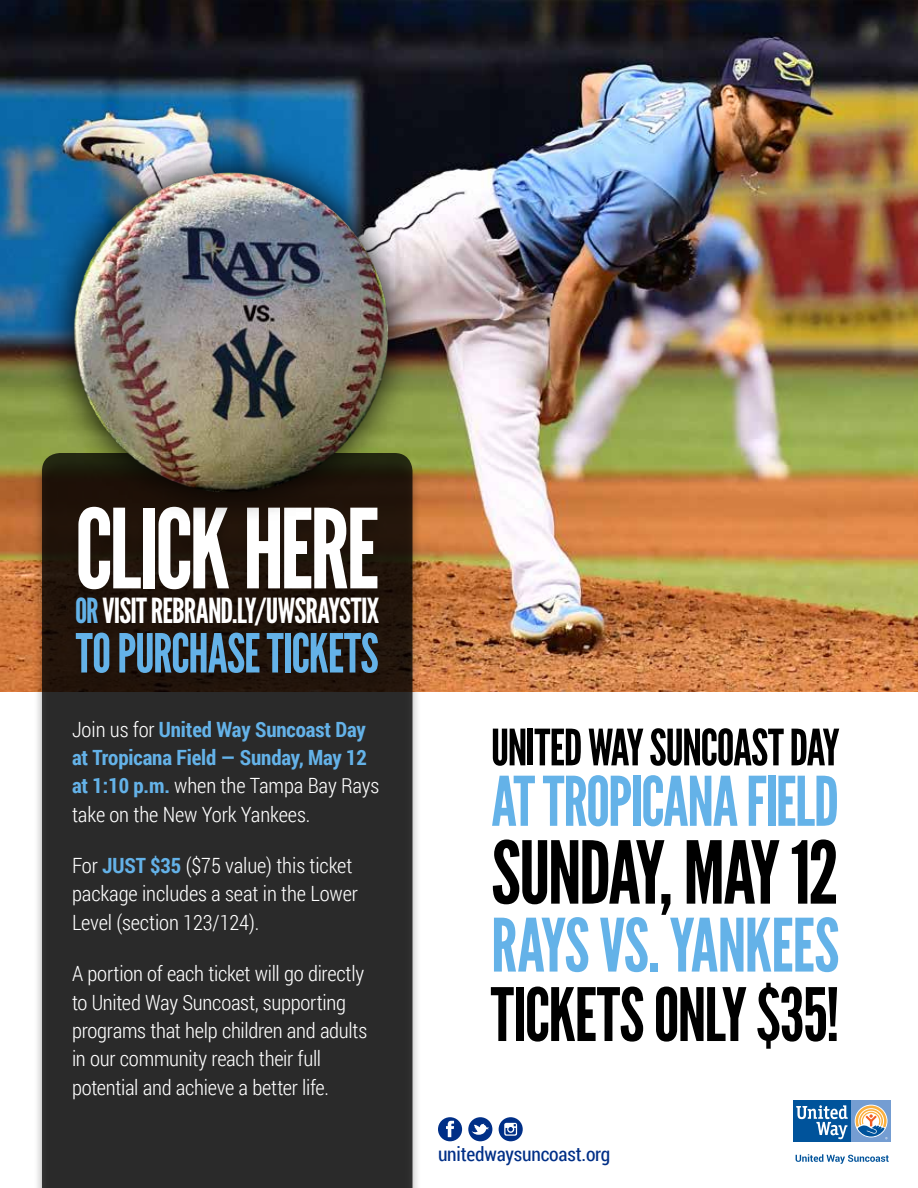
<style>
.page{position:relative;width:918px;height:1188px;background:#fff}
.page>*{position:absolute;margin:0;border:0;box-sizing:border-box;transform-origin:0 0}
.t1{font:109.8px "League Gothic";letter-spacing:-.035em;color:#fff}
.t2{font:86.4px "League Gothic";letter-spacing:-.03em;color:#000}
.t3{font:73.35px "League Gothic";letter-spacing:-.025em;color:#000}
.t4{font:73.35px "League Gothic";letter-spacing:-.015em;color:#64b2e8}
.t5{font:68.25px "League Gothic";letter-spacing:-.025em;color:#64b2e8}
.t6{font:53.7px "League Gothic";letter-spacing:-.02em;color:#64b2e8}
.t7{font:49.95px "League Gothic";letter-spacing:-.025em;color:#000}
.t8{font:34.5px "League Gothic";letter-spacing:-.025em;color:#fff}
.t9{font:300 21px/28.5px "Roboto Condensed";letter-spacing:-.01em;color:#fff}
.t10{font:700 21px/28.5px "Roboto Condensed";letter-spacing:-.005em;color:#64b2e8}
.t11{font:19.5px "Roboto Condensed";letter-spacing:-.01em;color:#002f87}
.s1{color:#64b2e8}
.s2{font-weight:300;color:#fff}
.s3{font-weight:700;color:#64b2e8}
</style>
<div class="page">
<img style="left:0;top:0;width:918px;height:692px">
<div style="left:851px;top:1101px;width:40px;height:41px;background:#749dd2"></div>
<div style="left:793px;top:1101px;width:58px;height:41px;background:#00539b"></div>
<svg style="left:855px;top:1105px;width:33px;height:32px"></svg>
<svg style="left:796px;top:1105px;width:52px;height:34px"></svg>
<svg style="left:856px;top:1106px;width:32px;height:33px"></svg>
<svg style="left:796px;top:1154px;width:93px;height:10px"></svg>
<div style="left:34px;top:457px;width:387px;height:731px;background:#000;opacity:.45"></div>
<svg style="left:42px;top:524px;width:370px;height:664px;background:#272421"></svg>
<svg style="left:40px;top:140px;width:380px;height:384px;background:#5f5947"></svg>
<img style="left:42px;top:136px;width:371px;height:382px">
<svg style="left:499px;top:1117px;width:24px;height:24px"></svg>
<svg style="left:468px;top:1117px;width:24px;height:24px"></svg>
<svg style="left:438px;top:1117px;width:24px;height:24px"></svg>
<h1 class="t1" style="left:75px;top:484px;width:306px">CLICK HERE</h1>
<h3 class="t8" style="left:75px;top:590px;width:306px"><span class="s1">OR</span> VISIT REBRAND.LY/UWSRAYSTIX</h3>
<h3 class="t6" style="left:76px;top:621px;width:305px">TO PURCHASE TICKETS</h3>
<p class="t10" style="left:72px;top:714px;width:309px"><span class="s2">Join us for</span> United Way Suncoast Day at Tropicana Field — Sunday, May 12 at 1:10 p.m. <span class="s2">when the Tampa Bay Rays take on the New York Yankees.</span></p>
<p class="t9" style="left:72px;top:851px;width:288px">For <span class="s3">JUST $35</span> ($75 value) this ticket package includes a seat in the Lower<br>Level (section 123/124).</p>
<p class="t9" style="left:72px;top:959px;width:297px">A portion of each ticket will go directly to United Way Suncoast, supporting programs that help children and adults in our community reach their full potential and achieve a better life.</p>
<h3 class="t7" style="left:491px;top:718px;width:350px">UNITED WAY SUNCOAST DAY</h3>
<h3 class="t5" style="left:491px;top:761px;width:349px">AT TROPICANA FIELD</h3>
<h2 class="t2" style="left:491px;top:821px;width:349px">SUNDAY, MAY 12</h2>
<h3 class="t4" style="left:491px;top:902px;width:350px">RAYS VS. YANKEES</h3>
<h3 class="t3" style="left:491px;top:971px;width:350px">TICKETS ONLY $35!</h3>
<p class="t11" style="left:438px;top:1141px;width:174px">unitedwaysuncoast.org</p>
</div>
